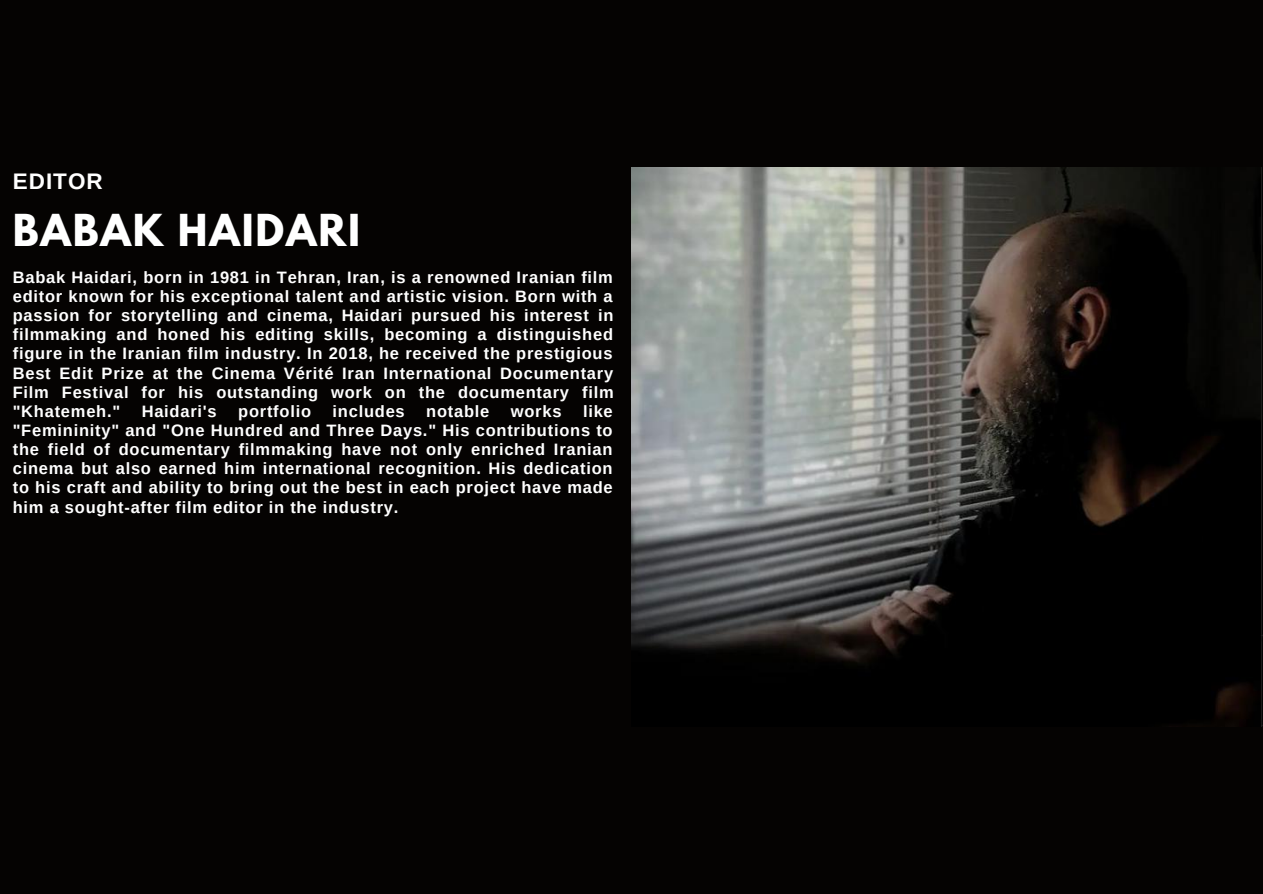
<style>
.page{position:relative;width:1263px;height:894px;background:#fff}
.page>*{position:absolute;margin:0;border:0;box-sizing:border-box;transform-origin:0 0}
.t1{font:700 39px "League Spartan";letter-spacing:.045em;color:#fff}
.t2{font:700 22.5px "Arimo";letter-spacing:.045em;color:#fff}
.t3{font:700 16.5px/19px "Arimo";letter-spacing:.045em;color:#fff;text-align:justify}
</style>
<div class="page">
<div style="left:0;top:0;width:1263px;height:893px;background:#050302"></div>
<img style="left:631px;top:168px;width:631px;height:558px">
<h2 class="t2" style="left:13px;top:168px;width:92px">EDITOR</h2>
<h1 class="t1" style="left:13px;top:210px;width:349px">BABAK HAIDARI</h1>
<p class="t3" style="left:13px;top:267px;width:602px">Babak Haidari, born in 1981 in Tehran, Iran, is a renowned Iranian film editor known for his exceptional talent and artistic vision. Born with a passion for storytelling and cinema, Haidari pursued his interest in filmmaking and honed his editing skills, becoming a distinguished figure in the Iranian film industry. In 2018, he received the prestigious Best Edit Prize at the Cinema Vérité Iran International Documentary Film Festival for his outstanding work on the documentary film "Khatemeh."</p>
<p class="t3" style="left:13px;top:401px;width:602px;text-indent:570px">like "Femininity" and "One Hundred and Three Days." His contributions to the field of documentary filmmaking have not only enriched Iranian cinema but also earned him international recognition. His dedication to his craft and ability to bring out the best in each project have made him a sought-after film editor in the industry.</p>
<p class="t3" style="left:142px;top:401px;width:77px">Haidari's</p>
<p class="t3" style="left:238px;top:401px;width:74px">portfolio</p>
<p class="t3" style="left:333px;top:401px;width:74px">includes</p>
<p class="t3" style="left:426px;top:401px;width:65px">notable</p>
<p class="t3" style="left:511px;top:401px;width:52px">works</p>
</div>
